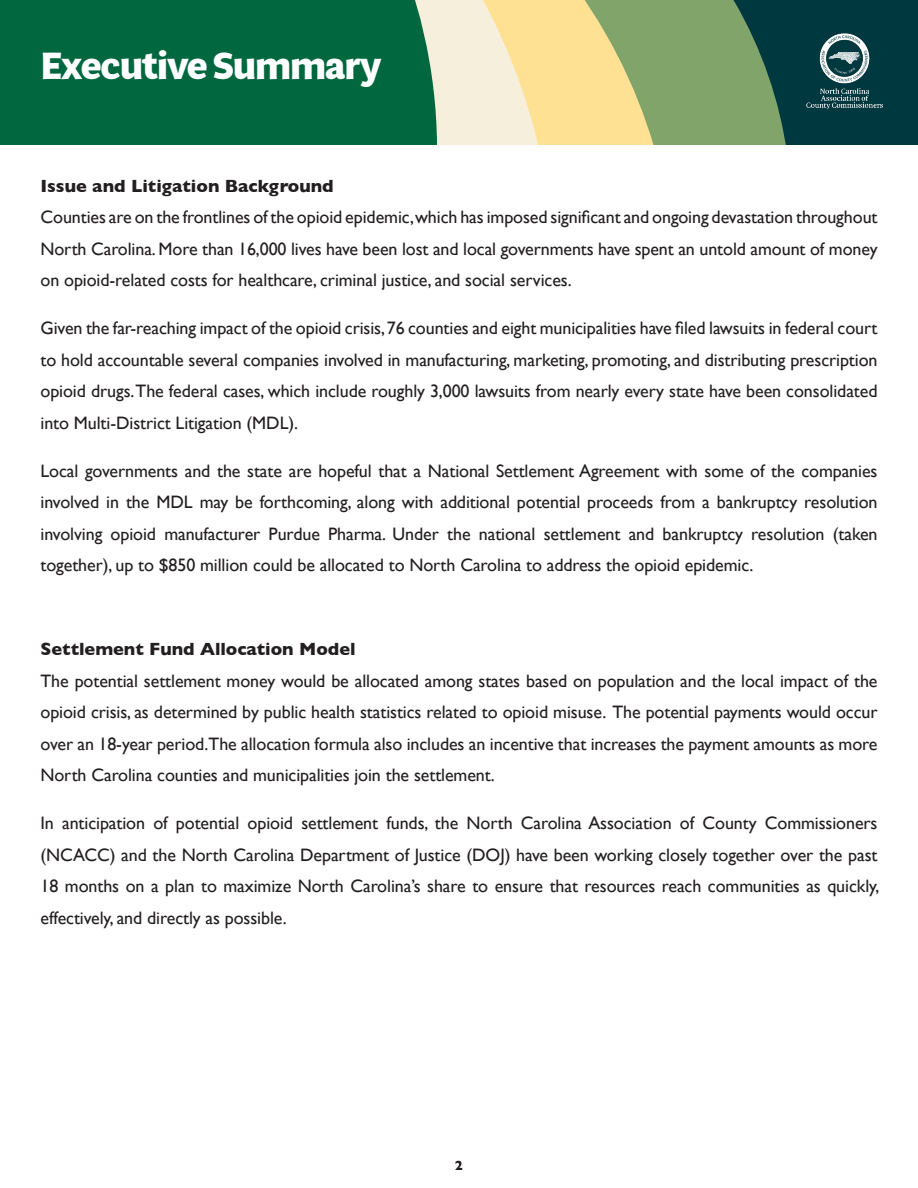
<style>
.page{position:relative;width:918px;height:1188px;background:#fff}
.page>*{position:absolute;margin:0;border:0;box-sizing:border-box;transform-origin:0 0}
.NCACCReportHeader{font:700 37.5px "Multi Display";letter-spacing:-.03em;color:#fff}
.NCACCReportBody{font:18px/31.5px "Gill Sans";letter-spacing:-.005em;color:#231f20;text-align:justify}
.NCACC_Report_Subhead{font:700 18px "Gill Sans";color:#231f20}
.t1{font:700 13.5px "Gill Sans";color:#231f20}
</style>
<div class="page">
<div style="left:831px;top:0;width:87px;height:145px;background:#003840"></div>
<svg style="left:724px;top:0;width:107px;height:145px;background:#3c6b53"></svg>
<svg style="left:612px;top:0;width:112px;height:145px;background:#92ad6f"></svg>
<svg style="left:492px;top:0;width:120px;height:145px;background:#f9e1a1"></svg>
<svg style="left:0;top:0;width:492px;height:145px;background:#1e7851"></svg>
<img style="left:795px;top:29px;width:99px;height:85px">
<p class="NCACCReportHeader" style="left:40px;top:39px;width:343px">Executive Summary</p>
<p class="NCACC_Report_Subhead" style="left:40px;top:171px;width:295px">Issue and Litigation Background</p>
<p class="NCACCReportBody" style="left:40px;top:201px;width:839px">Counties are on the frontlines of the opioid epidemic, which has imposed significant and ongoing devastation throughout North Carolina. More than 16,000 lives have been lost and local governments have spent an untold amount of money on opioid-related costs for healthcare, criminal justice, and social services.</p>
<p class="NCACCReportBody" style="left:40px;top:312px;width:839px">Given the far-reaching impact of the opioid crisis, 76 counties and eight municipalities have filed lawsuits in federal court to hold accountable several companies involved in manufacturing, marketing, promoting, and distributing prescription opioid drugs.The federal cases, which include roughly 3,000 lawsuits from nearly every state have been consolidated into Multi-District Litigation (MDL).</p>
<p class="NCACCReportBody" style="left:40px;top:455px;width:839px">Local governments and the state are hopeful that a National Settlement Agreement with some of the companies involved in the MDL may be forthcoming, along with additional potential proceeds from a bankruptcy resolution involving opioid manufacturer Purdue Pharma. Under the national settlement and bankruptcy resolution (taken together), up to $850 million could be allocated to North Carolina to address the opioid epidemic.</p>
<p class="NCACC_Report_Subhead" style="left:40px;top:635px;width:317px">Settlement Fund Allocation Model</p>
<p class="NCACCReportBody" style="left:40px;top:665px;width:839px">The potential settlement money would be allocated among states based on population and the local impact of the opioid crisis, as determined by public health statistics related to opioid misuse. The potential payments would occur over an 18-year period.The allocation formula also includes an incentive that increases the payment amounts as more North Carolina counties and municipalities join the settlement.</p>
<p class="NCACCReportBody" style="left:40px;top:807px;width:840px">In anticipation of potential opioid settlement funds, the North Carolina Association of County Commissioners (NCACC) and the North Carolina Department of Justice (DOJ) have been working closely together over the past 18 months on a plan to maximize North Carolina’s share to ensure that resources reach communities as quickly, effectively, and directly as possible.</p>
<p class="t1" style="left:455px;top:1155px;width:10px">2</p>
</div>
